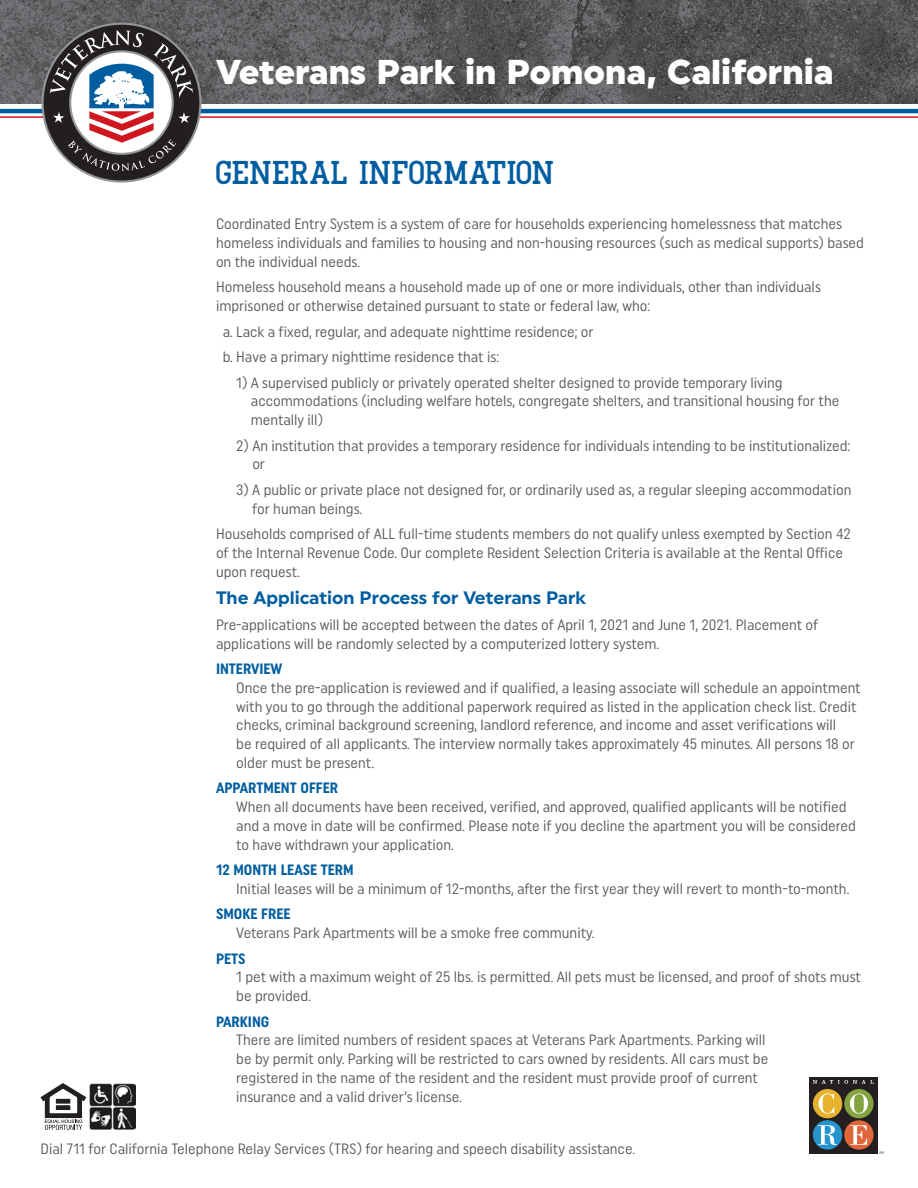
<style>
.page{position:relative;width:918px;height:1188px;background:#fff}
.page>*{position:absolute;margin:0;border:0;box-sizing:border-box;transform-origin:0 0}
.t1{font:900 34.5px "Uniform";color:#fff}
.t2{font:33px "American Oak Slab";letter-spacing:-.005em;color:#005ea0}
.t3{font:700 18px "Uniform";color:#005ea0}
.t4{font:15px/18.8px "Uniform Condensed";color:#58595b}
.t5{font:700 15px "Uniform Condensed";color:#005ea0}
</style>
<div class="page">
<hr style="left:0;top:109px;width:918px;height:4px;background:#005ea0">
<hr style="left:0;top:116px;width:918px;height:2px;background:#ce171e">
<img style="left:0;top:0;width:918px;height:104px">
<svg style="left:42px;top:23px;width:159px;height:160px"></svg>
<svg style="left:40px;top:1083px;width:46px;height:47px"></svg>
<img style="left:90px;top:1084px;width:46px;height:45px">
<div style="left:809px;top:1077px;width:69px;height:77px;background:#231f20"></div>
<div style="left:813px;top:1089px;width:29px;height:29px;background:#e7b22e;border-radius:50%"></div>
<div style="left:844px;top:1089px;width:30px;height:29px;background:#83a43e;border-radius:50%"></div>
<div style="left:813px;top:1120px;width:29px;height:30px;background:#2694cd;border-radius:50%"></div>
<svg style="left:844px;top:1120px;width:30px;height:30px"></svg>
<svg style="left:818px;top:1093px;width:16px;height:21px"></svg>
<svg style="left:850px;top:1093px;width:18px;height:21px"></svg>
<svg style="left:818px;top:1125px;width:19px;height:20px"></svg>
<svg style="left:850px;top:1125px;width:17px;height:20px"></svg>
<svg style="left:813px;top:1080px;width:61px;height:4px"></svg>
<svg style="left:879px;top:1151px;width:5px;height:3px"></svg>
<h1 class="t1" style="left:216px;top:51px;width:619px">Veterans Park in Pomona, California</h1>
<h2 class="t2" style="left:216px;top:146px;width:340px">GENERAL INFORMATION</h2>
<p class="t4" style="left:216px;top:215px;width:650px">Coordinated Entry System is a system of care for households experiencing homelessness that matches homeless individuals and families to housing and non-housing resources (such as medical supports) based on the individual needs.</p>
<p class="t4" style="left:216px;top:278px;width:606px">Homeless household means a household made up of one or more individuals, other than individuals imprisoned or otherwise detained pursuant to state or federal law, who:</p>
<p class="t4" style="left:223px;top:318px;width:372px;line-height:25.5px">a. Lack a fixed, regular, and adequate nighttime residence; or b. Have a primary nighttime residence that is:</p>
<p class="t4" style="left:251px;top:373px;width:590px;text-indent:-15px">1) A supervised publicly or privately operated shelter designed to provide temporary living accommodations (including welfare hotels, congregate shelters, and transitional housing for the mentally ill)</p>
<p class="t4" style="left:252px;top:436px;width:600px;text-indent:-16px">2) An institution that provides a temporary residence for individuals intending to be institutionalized: or</p>
<p class="t4" style="left:252px;top:480px;width:601px;text-indent:-16px">3) A public or private place not designed for, or ordinarily used as, a regular sleeping accommodation for human beings.</p>
<p class="t4" style="left:216px;top:524px;width:636px">Households comprised of ALL full-time students members do not qualify unless exempted by Section 42 of the Internal Revenue Code. Our complete Resident Selection Criteria is available at the Rental Office upon request.</p>
<p class="t3" style="left:216px;top:587px;width:372px">The Application Process for Veterans Park</p>
<p class="t4" style="left:216px;top:615px;width:604px">Pre-applications will be accepted between the dates of April 1, 2021 and June 1, 2021. Placement of applications will be randomly selected by a computerized lottery system.</p>
<p class="t5" style="left:216px;top:660px;width:68px">INTERVIEW</p>
<p class="t4" style="left:236px;top:678px;width:626px">Once the pre-application is reviewed and if qualified, a leasing associate will schedule an appointment with you to go through the additional paperwork required as listed in the application check list. Credit checks, criminal background screening, landlord reference, and income and asset verifications will<br>be required of all applicants. The interview normally takes approximately 45 minutes. All persons 18 or older must be present.</p>
<p class="t5" style="left:216px;top:779px;width:123px">APPARTMENT OFFER</p>
<p class="t4" style="left:236px;top:797px;width:621px">When all documents have been received, verified, and approved, qualified applicants will be notified and a move in date will be confirmed. Please note if you decline the apartment you will be considered to have withdrawn your application.</p>
<p class="t5" style="left:216px;top:861px;width:139px">12 MONTH LEASE TERM</p>
<p class="t4" style="left:236px;top:879px;width:615px">Initial leases will be a minimum of 12-months, after the first year they will revert to month-to-month.</p>
<p class="t5" style="left:216px;top:905px;width:76px">SMOKE FREE</p>
<p class="t4" style="left:236px;top:923px;width:360px">Veterans Park Apartments will be a smoke free community.</p>
<p class="t5" style="left:216px;top:949px;width:31px">PETS</p>
<p class="t4" style="left:236px;top:968px;width:626px">1 pet with a maximum weight of 25 lbs. is permitted. All pets must be licensed, and proof of shots must be provided.</p>
<p class="t5" style="left:216px;top:1012px;width:55px">PARKING</p>
<p class="t4" style="left:236px;top:1031px;width:534px">There are limited numbers of resident spaces at Veterans Park Apartments. Parking will be by permit only. Parking will be restricted to cars owned by residents. All cars must be registered in the name of the resident and the resident must provide proof of current insurance and a valid driver’s license.</p>
<p class="t4" style="left:40px;top:1139px;width:596px">Dial 711 for California Telephone Relay Services (TRS) for hearing and speech disability assistance.</p>
</div>
